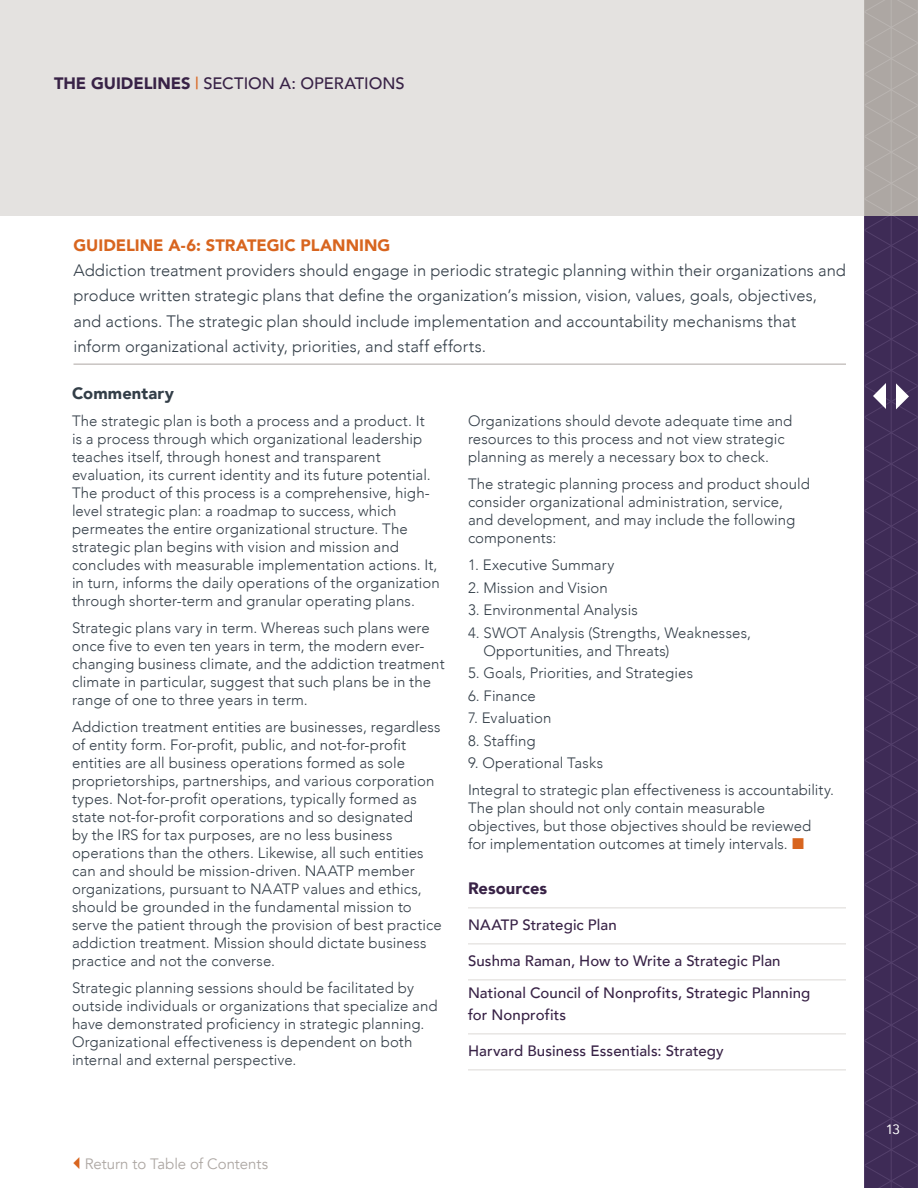
<style>
.page{position:relative;width:918px;height:1188px;background:#fff}
.page>*{position:absolute;margin:0;border:0;box-sizing:border-box;transform-origin:0 0}
.t1{font:300 16.5px/25.5px "Avenir";color:#333e48}
.t2{font:500 16.5px "Avenir";letter-spacing:-.005em;color:#382246}
.t3{font:900 16.5px "Avenir";color:#d8651f}
.t4{font:900 16.5px "Avenir";letter-spacing:.01em;color:#333e48}
.t5{font:900 16.5px "Avenir";color:#382246}
.t6{font:300 15px/18px "Avenir";letter-spacing:.005em;color:#333e48}
.t7{font:500 15px/31.5px "Avenir";letter-spacing:.005em;color:#382246}
.t8{font:15px "Avenir";letter-spacing:-.005em;color:#ada7a3}
.t9{font:13.5px "Avenir";color:#fff}
.s1{font-weight:900}
.s2{color:#d8651f}
</style>
<div class="page">
<svg style="left:864px;top:0;width:54px;height:1188px;background:#546"></svg>
<div style="left:0;top:0;width:864px;height:216px;background:#e4e2e0"></div>
<hr style="left:74px;top:364px;width:772px;height:1px;background:#ada7a3">
<hr style="left:468px;top:908px;width:378px;height:1px;background:#dcd9d7">
<hr style="left:468px;top:944px;width:378px;height:1px;background:#dcd9d7">
<hr style="left:468px;top:980px;width:378px;height:1px;background:#dcd9d7">
<hr style="left:468px;top:1034px;width:378px;height:1px;background:#dcd9d7">
<hr style="left:468px;top:1070px;width:378px;height:1px;background:#dcd9d7">
<p class="t2" style="left:54px;top:68px;width:352px"><span class="s1">THE GUIDELINES</span> <span class="s2">|</span> SECTION A: OPERATIONS</p>
<p class="t3" style="left:74px;top:231px;width:318px">GUIDELINE A-6: STRATEGIC PLANNING</p>
<p class="t1" style="left:74px;top:258px;width:774px">Addiction treatment providers should engage in periodic strategic planning within their organizations and produce written strategic plans that define the organization’s mission, vision, values, goals, objectives, and actions. The strategic plan should include implementation and accountability mechanisms that inform organizational activity, priorities, and staff efforts.</p>
<p class="t4" style="left:72px;top:379px;width:103px">Commentary</p>
<p class="t6" style="left:72px;top:412px;width:369px">The strategic plan is both a process and a product. It<br>is a process through which organizational leadership teaches itself, through honest and transparent evaluation, its current identity and its future potential.<br>The product of this process is a comprehensive, high&shy;level strategic plan: a roadmap to success, which permeates the entire organizational structure. The strategic plan begins with vision and mission and concludes with measurable implementation actions. It, in turn, informs the daily operations of the organization through shorter-term and granular operating plans.</p>
<p class="t6" style="left:72px;top:619px;width:374px">Strategic plans vary in term. Whereas such plans were once five to even ten years in term, the modern ever&shy;changing business climate, and the addiction treatment climate in particular, suggest that such plans be in the range of one to three years in term.</p>
<p class="t6" style="left:72px;top:718px;width:371px">Addiction treatment entities are businesses, regardless of entity form. For-profit, public, and not-for-profit entities are all business operations formed as sole proprietorships, partnerships, and various corporation types. Not-for-profit operations, typically formed as state not-for-profit corporations and so designated<br>by the IRS for tax purposes, are no less business operations than the others. Likewise, all such entities can and should be mission-driven. NAATP member organizations, pursuant to NAATP values and ethics, should be grounded in the fundamental mission to serve the patient through the provision of best practice addiction treatment. Mission should dictate business practice and not the converse.</p>
<p class="t6" style="left:72px;top:979px;width:367px">Strategic planning sessions should be facilitated by outside individuals or organizations that specialize and have demonstrated proficiency in strategic planning.<br>Organizational effectiveness is dependent on both internal and external perspective.</p>
<p class="t6" style="left:468px;top:412px;width:326px">Organizations should devote adequate time and resources to this process and not view strategic planning as merely a necessary box to check.</p>
<p class="t6" style="left:468px;top:475px;width:343px">The strategic planning process and product should consider organizational administration, service, and development, and may include the following components:</p>
<p class="t6" style="left:468px;top:556px;width:148px">1. Executive Summary</p>
<p class="t6" style="left:468px;top:578px;width:141px">2. Mission and Vision</p>
<p class="t6" style="left:468px;top:601px;width:171px">3. Environmental Analysis</p>
<p class="t6" style="left:483px;top:623px;width:269px;text-indent:-15px">4. SWOT Analysis (Strengths, Weaknesses,<br>Opportunities, and Threats)</p>
<p class="t6" style="left:468px;top:664px;width:227px">5. Goals, Priorities, and Strategies</p>
<p class="t6" style="left:468px;top:686px;width:69px">6. Finance</p>
<p class="t6" style="left:468px;top:709px;width:85px">7. Evaluation</p>
<p class="t6" style="left:468px;top:731px;width:69px">8. Staffing</p>
<p class="t6" style="left:468px;top:749px;width:368px;line-height:27px">9. Operational Tasks<br>Integral to strategic plan effectiveness is accountability.</p>
<p class="t6" style="left:468px;top:799px;width:345px">The plan should not only contain measurable objectives, but those objectives should be reviewed for implementation outcomes at timely intervals.</p>
<p class="t5" style="left:468px;top:874px;width:81px">Resources</p>
<p class="t7" style="left:468px;top:908px;width:150px">NAATP Strategic Plan</p>
<p class="t7" style="left:468px;top:944px;width:344px">Sushma Raman, How to Write a Strategic Plan<br>National Council of Nonprofits, Strategic Planning</p>
<p class="t7" style="left:468px;top:998px;width:100px">for Nonprofits</p>
<p class="t7" style="left:468px;top:1034px;width:257px">Harvard Business Essentials: Strategy</p>
<p class="t8" style="left:85px;top:1154px;width:185px">Return to Table of Contents</p>
<p class="t9" style="left:886px;top:1118px;width:16px">13</p>
</div>
